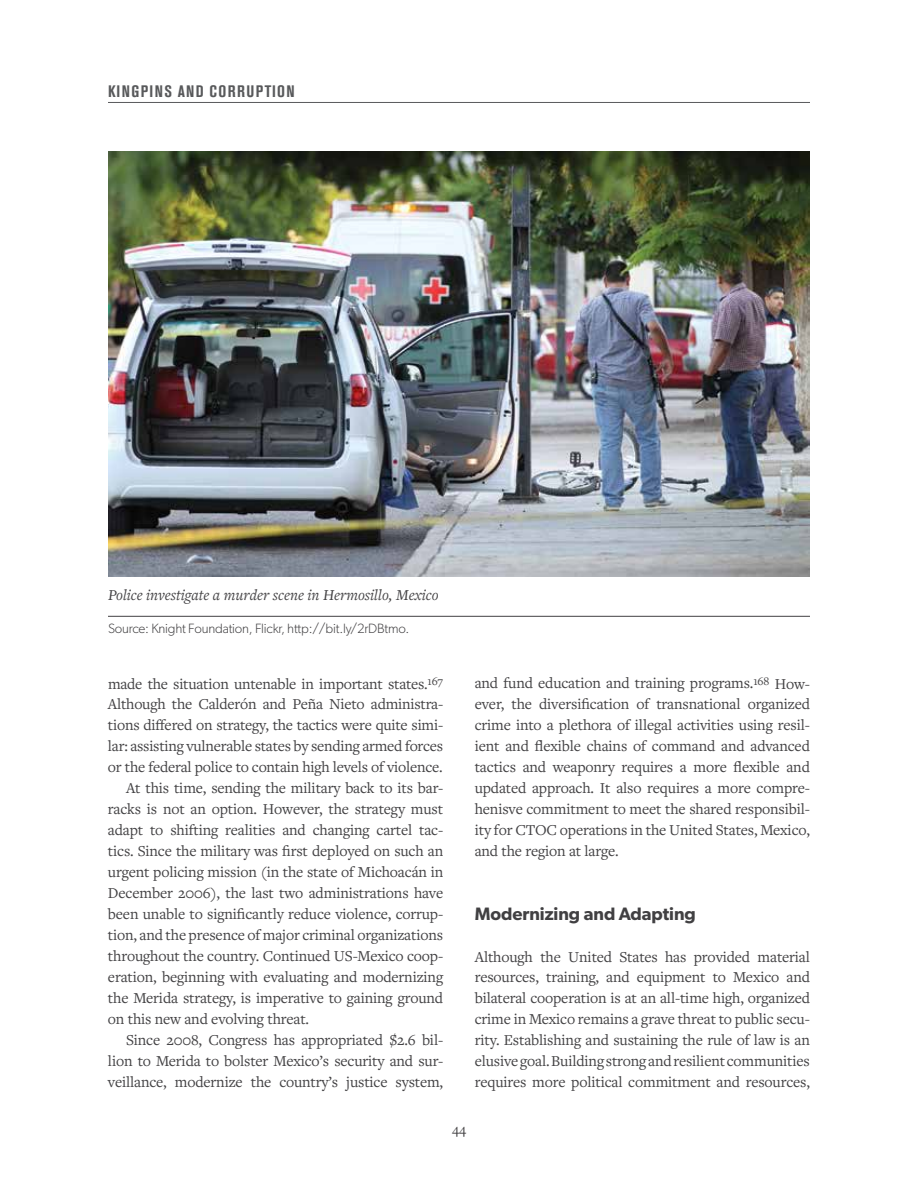
<style>
.page{position:relative;width:918px;height:1188px;background:#fff}
.page>*{position:absolute;margin:0;border:0;box-sizing:border-box;transform-origin:0 0}
.t1{font:600 18px "Gibson";color:#414042}
.t2{font:700 condensed 16.5px "Akzidenz Grotesk BE";letter-spacing:.085em;color:#58595b}
.t3{font:15.75px/21px "Freight Text Pro";letter-spacing:-.01em;color:#414042;text-align:justify}
.t4{font:italic 15.75px "Freight Text Pro";color:#414042}
.t5{font:15px "Freight Text Pro";color:#414042}
.t6{font:300 13.5px "Gibson";letter-spacing:-.015em;color:#414042}
</style>
<div class="page">
<hr style="left:108px;top:102px;width:702px;height:1px;background:#58595b">
<img style="left:108px;top:151px;width:702px;height:426px">
<hr style="left:108px;top:616px;width:702px;height:1px;background:#414042">
<p class="t2" style="left:108px;top:82px;width:188px">KINGPINS AND CORRUPTION</p>
<p class="t4" style="left:108px;top:585px;width:332px">Police investigate a murder scene in Hermosillo, Mexico</p>
<p class="t6" style="left:108px;top:620px;width:303px">Source: Knight Foundation, Flickr, http://bit.ly/2rDBtmo.</p>
<p class="t3" style="left:108px;top:672px;width:337px">made the situation untenable in important states.<sup>167</sup></p>
<p class="t3" style="left:108px;top:693px;width:337px">Although the Calderón and Peña Nieto administra-</p>
<p class="t3" style="left:108px;top:714px;width:337px">tions differed on strategy, the tactics were quite simi-</p>
<p class="t3" style="left:108px;top:735px;width:337px">lar: assisting vulnerable states by sending armed forces</p>
<p class="t3" style="left:108px;top:756px;width:336px">or the federal police to contain high levels of violence.</p>
<p class="t3" style="left:126px;top:777px;width:319px">At this time, sending the military back to its bar-</p>
<p class="t3" style="left:108px;top:798px;width:337px">racks is not an option. However, the strategy must</p>
<p class="t3" style="left:108px;top:819px;width:337px">adapt to shifting realities and changing cartel tac-</p>
<p class="t3" style="left:108px;top:840px;width:337px">tics. Since the military was first deployed on such an</p>
<p class="t3" style="left:108px;top:861px;width:337px">urgent policing mission (in the state of Michoacán in</p>
<p class="t3" style="left:108px;top:882px;width:337px">December 2006), the last two administrations have</p>
<p class="t3" style="left:108px;top:903px;width:337px">been unable to significantly reduce violence, corrup-</p>
<p class="t3" style="left:108px;top:924px;width:337px">tion, and the presence of major criminal organizations</p>
<p class="t3" style="left:108px;top:945px;width:337px">throughout the country. Continued US-Mexico coop-</p>
<p class="t3" style="left:108px;top:966px;width:337px">eration, beginning with evaluating and modernizing</p>
<p class="t3" style="left:108px;top:987px;width:337px">the Merida strategy, is imperative to gaining ground</p>
<p class="t3" style="left:108px;top:1008px;width:203px">on this new and evolving threat.</p>
<p class="t3" style="left:126px;top:1029px;width:319px">Since 2008, Congress has appropriated $2.6 bil-</p>
<p class="t3" style="left:108px;top:1050px;width:337px">lion to Merida to bolster Mexico’s security and sur-</p>
<p class="t3" style="left:108px;top:1071px;width:337px">veillance, modernize the country’s justice system,</p>
<p class="t3" style="left:475px;top:672px;width:337px">and fund education and training programs.<sup>168</sup> How&shy;ever, the diversification of transnational organized crime into a plethora of illegal activities using resil&shy;ient and flexible chains of command and advanced tactics and weaponry requires a more flexible and updated approach. It also requires a more compre&shy;henisve commitment to meet the shared responsibil&shy;ity for CTOC operations in the United States, Mexico, and the region at large.</p>
<p class="t1" style="left:475px;top:903px;width:223px">Modernizing and Adapting</p>
<p class="t3" style="left:475px;top:945px;width:337px">Although the United States has provided material resources, training, and equipment to Mexico and bilateral cooperation is at an all-time high, organized crime in Mexico remains a grave threat to public secu&shy;rity. Establishing and sustaining the rule of law is an elusive goal. Building strong and resilient communities requires more political commitment and resources,</p>
<p class="t5" style="left:452px;top:1119px;width:15px">44</p>
</div>
